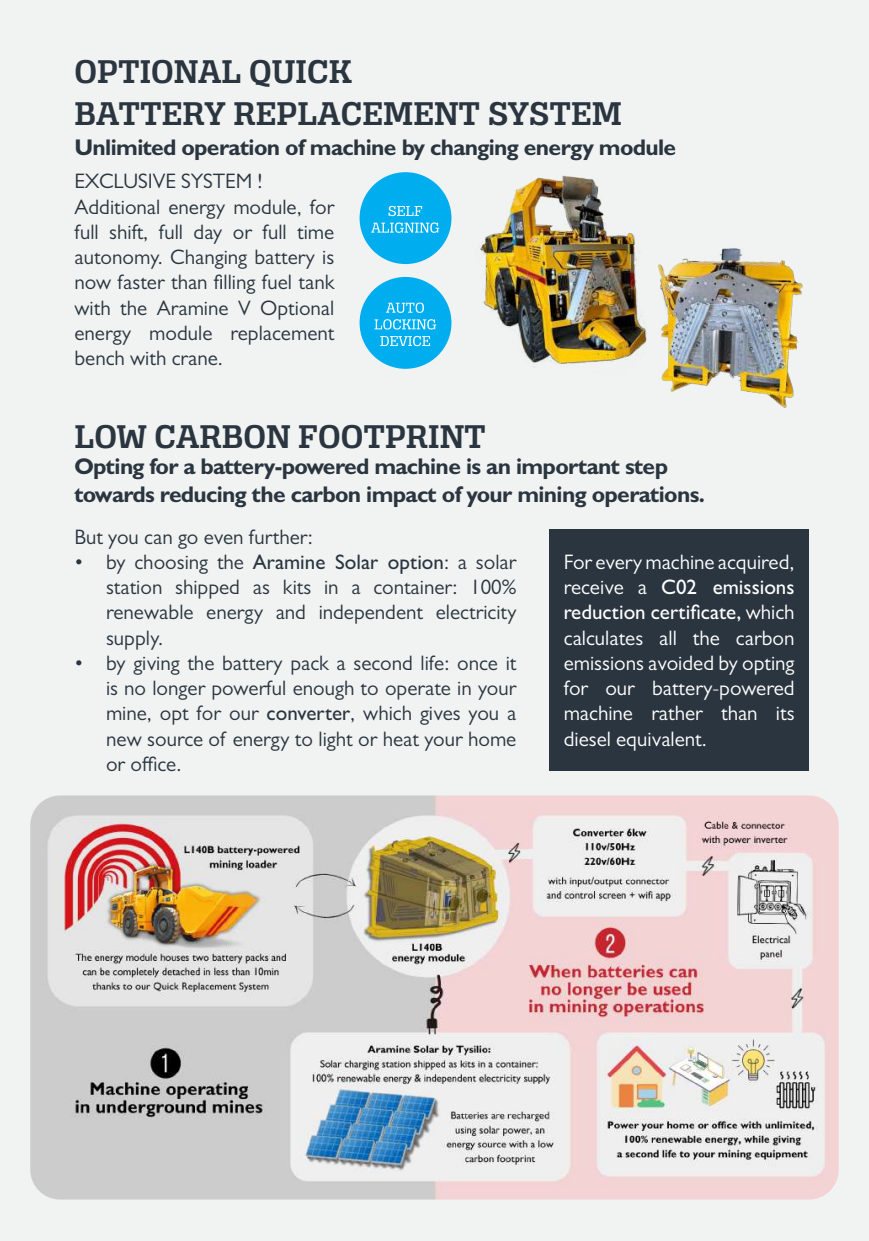
<style>
.page{position:relative;width:869px;height:1241px;background:#fff}
.page>*{position:absolute;margin:0;border:0;box-sizing:border-box;transform-origin:0 0}
.t1{font:35px/42px "Alianza Slab 600";color:#2a353f}
.t2{font:700 22.75px/27.3px "Gill Sans";letter-spacing:-.03em;color:#2a353f}
.t3{font:21px/25.2px "Gill Sans";color:#2a353f;text-align:justify}
.t4{font:21px/25.2px "Gill Sans";color:#fff;text-align:justify}
.s1{font-weight:500}
</style>
<div class="page">
<div style="left:0;top:0;width:868px;height:1240px;background:#f1f3f2"></div>
<div style="left:359px;top:172px;width:92px;height:92px;background:#00aeef;border-radius:50%"></div>
<div style="left:359px;top:277px;width:92px;height:92px;background:#00aeef;border-radius:50%"></div>
<svg style="left:371px;top:222px;width:68px;height:11px"></svg>
<svg style="left:388px;top:206px;width:34px;height:10px"></svg>
<svg style="left:380px;top:336px;width:50px;height:10px"></svg>
<svg style="left:374px;top:319px;width:62px;height:10px"></svg>
<svg style="left:386px;top:302px;width:37px;height:11px"></svg>
<img style="left:448px;top:175px;width:355px;height:233px">
<img style="left:30px;top:795px;width:808px;height:404px">
<div style="left:549px;top:529px;width:259px;height:241px;background:#2a353f"></div>
<h1 class="t1" style="left:74px;top:51px;width:549px">OPTIONAL QUICK<br>BATTERY REPLACEMENT SYSTEM</h1>
<p class="t2" style="left:74px;top:133px;width:603px">Unlimited operation of machine by changing energy module</p>
<p class="t3" style="left:74px;top:169px;width:261px;text-align:left">EXCLUSIVE SYSTEM !<br>Additional energy module, for full shift, full day or full time autonomy. Changing battery is now faster than filling fuel tank with the Aramine V Optional energy module replacement bench with crane.</p>
<h1 class="t1" style="left:74px;top:416px;width:413px">LOW CARBON FOOTPRINT</h1>
<p class="t2" style="left:74px;top:452px;width:631px">Opting for a battery-powered machine is an important step towards reducing the carbon impact of your mining operations.</p>
<p class="t3" style="left:74px;top:524px;width:240px">But you can go even further:</p>
<p class="t3" style="left:106px;top:549px;width:412px;text-indent:-32px">• by choosing the <span class="s1">Aramine Solar option</span>: a solar station shipped as kits in a container: 100% renewable energy and independent electricity supply.</p>
<p class="t3" style="left:106px;top:650px;width:412px;text-indent:-32px">• by giving the battery pack a second life: once it is no longer powerful enough to operate in your mine, opt for our <span class="s1">converter</span>, which gives you a new source of energy to light or heat your home or office.</p>
<p class="t4" style="left:563px;top:549px;width:232px">For every machine acquired, receive a <span class="s1">C02 emissions reduction certificate,</span> which calculates all the carbon emissions avoided by opting for our battery-powered machine rather than its diesel equivalent.</p>
</div>
